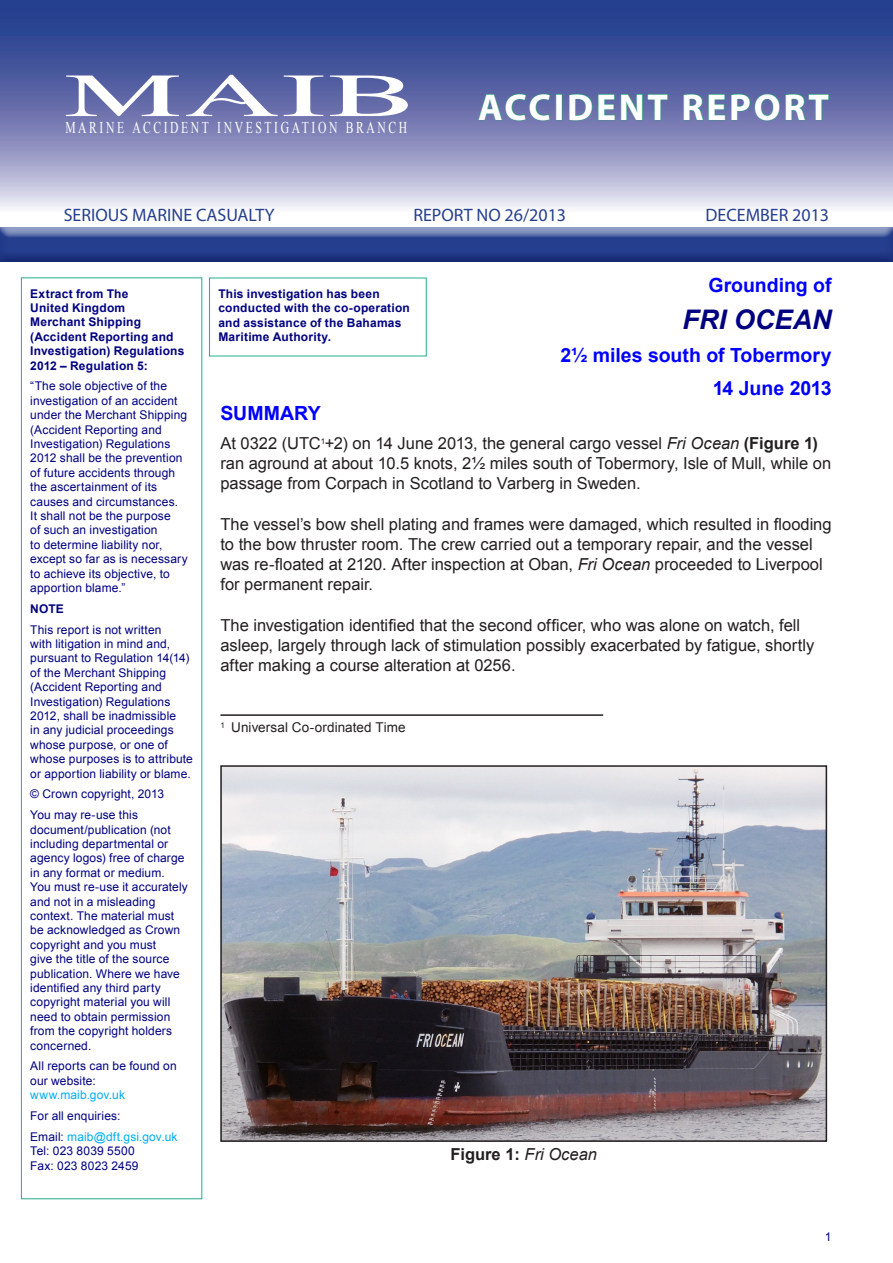
<style>
.page{position:relative;width:893px;height:1263px;background:#fff}
.page>*{position:absolute;margin:0;border:0;box-sizing:border-box;transform-origin:0 0}
.t1{font:700 37.5px "Myriad Pro";letter-spacing:.075em;color:#fff}
._1_0_VSL_Name_-_Head{font:italic 700 27px "Arial";letter-spacing:.005em;color:#000080}
._1_0_Header{font:700 19.5px "Arial";color:#00f}
._2_0_Main_header_FIR{font:700 19.5px "Arial";color:#00f}
.t2{font:18px "Myriad Pro";color:#253f8e}
._3_0_Main_Body_Text{font:16.5px/20.2px "Arial";color:#231f20}
.t3{font:16.5px "Times New Roman";letter-spacing:.225em;color:#fff;scale:.71 1}
.t4{font:700 16.5px "Arial";color:#231f20}
._3_6_Footnotes{font:13.5px "Arial";letter-spacing:.01em;color:#231f20}
._8_0_Page_numbers{font:12px/14.4px "Arial";letter-spacing:.01em;color:#000080}
._5_0_Sidebar_Informa{font:700 12px/14.4px "Arial";letter-spacing:.02em;color:#000080}
.t5{font:12px "Arial";letter-spacing:.01em;color:#00aeef}
.s1{color:#00aeef}
.s2{font-style:italic}
.s3{font-weight:700}
.s4{font-weight:400;font-style:italic}
</style>
<div class="page">
<svg style="left:0;top:0;width:893px;height:208px;background:#717bb2"></svg>
<svg style="left:66px;top:76px;width:113px;height:40px"></svg>
<svg style="left:186px;top:75px;width:92px;height:41px"></svg>
<svg style="left:284px;top:76px;width:39px;height:40px"></svg>
<svg style="left:330px;top:76px;width:78px;height:40px"></svg>
<div style="left:0;top:225px;width:893px;height:13px;background:#fff;opacity:.5"></div>
<div style="left:0;top:231px;width:893px;height:31px;background:#253f8e;opacity:.5"></div>
<div style="left:21px;top:277px;width:181px;height:922px;border:1px solid #23af8e"></div>
<svg style="left:478px;top:92px;width:73px;height:29px;background:#5c74a1"></svg>
<div style="left:556px;top:94px;width:6px;height:26px;border:1px solid #239e72"></div>
<svg style="left:569px;top:94px;width:46px;height:27px"></svg>
<svg style="left:621px;top:93px;width:47px;height:28px"></svg>
<svg style="left:683px;top:93px;width:146px;height:28px;background:#5c75a0"></svg>
<hr style="left:220px;top:714px;width:383px;height:2px;background:#231f20">
<img style="left:223px;top:768px;width:601px;height:371px">
<div style="left:220px;top:765px;width:607px;height:377px;border:2px solid #231f20"></div>
<h3 class="t3" style="left:65px;top:116px;width:483px">MARINE ACCIDENT INVESTIGATION BRANCH</h3>
<h1 class="t1" style="left:478px;top:83px;width:353px">ACCIDENT REPORT</h1>
<h3 class="t2" style="left:64px;top:204px;width:212px">SERIOUS MARINE CASUALTY</h3>
<h3 class="t2" style="left:413px;top:204px;width:154px">REPORT NO 26/2013</h3>
<h3 class="t2" style="left:705px;top:204px;width:125px">DECEMBER 2013</h3>
<p class="_5_0_Sidebar_Informa" style="left:30px;top:287px;width:156px">Extract from The<br>United Kingdom<br>Merchant Shipping (Accident Reporting and<br>Investigation) Regulations<br>2012 – Regulation 5:</p>
<p class="_8_0_Page_numbers" style="left:30px;top:379px;width:159px">“The sole objective of the investigation of an accident under the Merchant Shipping (Accident Reporting and<br>Investigation) Regulations<br>2012 shall be the prevention of future accidents through the ascertainment of its causes and circumstances.<br>It shall not be the purpose<br>of such an investigation<br>to determine liability nor, except so far as is necessary to achieve its objective, to apportion blame.”</p>
<p class="_5_0_Sidebar_Informa" style="left:30px;top:602px;width:35px">NOTE</p>
<p class="_8_0_Page_numbers" style="left:30px;top:622px;width:164px">This report is not written<br>with litigation in mind and, pursuant to Regulation 14(14) of the Merchant Shipping (Accident Reporting and<br>Investigation) Regulations<br>2012, shall be inadmissible<br>in any judicial proceedings whose purpose, or one of whose purposes is to attribute or apportion liability or blame.</p>
<p class="_8_0_Page_numbers" style="left:30px;top:784px;width:135px;line-height:20.9px">© Crown copyright, 2013<br>You may re-use this</p>
<p class="_8_0_Page_numbers" style="left:30px;top:822px;width:159px">document/publication (not including departmental or agency logos) free of charge in any format or medium.<br>You must re-use it accurately and not in a misleading context. The material must be acknowledged as Crown copyright and you must<br>give the title of the source publication. Where we have identified any third party copyright material you will need to obtain permission from the copyright holders concerned.</p>
<p class="_8_0_Page_numbers" style="left:30px;top:1059px;width:148px">All reports can be found on our website:</p>
<p class="t5" style="left:30px;top:1087px;width:96px">www.maib.gov.uk</p>
<p class="_8_0_Page_numbers" style="left:30px;top:1105px;width:149px;line-height:20.9px">For all enquiries:<br>Email: <span class="s1">maib@dft.gsi.gov.uk</span></p>
<p class="_8_0_Page_numbers" style="left:30px;top:1144px;width:110px">Tel: 023 8039 5500<br>Fax: 023 8023 2459</p>
<p class="_5_0_Sidebar_Informa" style="left:218px;top:287px;width:193px">This investigation has been conducted with the co-operation and assistance of the Bahamas<br>Maritime Authority.</p>
<p class="_1_0_Header" style="left:708px;top:272px;width:125px">Grounding of</p>
<p class="_1_0_VSL_Name_-_Head" style="left:682px;top:302px;width:151px">FRI OCEAN</p>
<p class="_1_0_Header" style="left:560px;top:342px;width:273px">2½ miles south of Tobermory</p>
<p class="_1_0_Header" style="left:713px;top:375px;width:120px">14 June 2013</p>
<p class="_2_0_Main_header_FIR" style="left:220px;top:400px;width:102px">SUMMARY</p>
<p class="_3_0_Main_Body_Text" style="left:220px;top:433px;width:612px">At 0322 (UTC<sup>1</sup>+2) on 14 June 2013, the general cargo vessel <span class="s2">Fri Ocean</span> <span class="s3">(Figure 1) </span>ran aground at about 10.5 knots, 2½ miles south of Tobermory, Isle of Mull, while on passage from Corpach in Scotland to Varberg in Sweden.</p>
<p class="_3_0_Main_Body_Text" style="left:220px;top:514px;width:613px">The vessel’s bow shell plating and frames were damaged, which resulted in flooding to the bow thruster room. The crew carried out a temporary repair, and the vessel was re-floated at 2120. After inspection at Oban, <span class="s2">Fri Ocean</span> proceeded to Liverpool for permanent repair.</p>
<p class="_3_0_Main_Body_Text" style="left:220px;top:615px;width:595px">The investigation identified that the second officer, who was alone on watch, fell asleep, largely through lack of stimulation possibly exacerbated by fatigue, shortly after making a course alteration at 0256.</p>
<p class="_3_6_Footnotes" style="left:220px;top:718px;width:187px"><sup>1</sup> Universal Co-ordinated Time</p>
<p class="t4" style="left:450px;top:1143px;width:148px">Figure 1: <span class="s4">Fri Ocean</span></p>
<p class="_8_0_Page_numbers" style="left:825px;top:1229px;width:8px">1</p>
</div>
